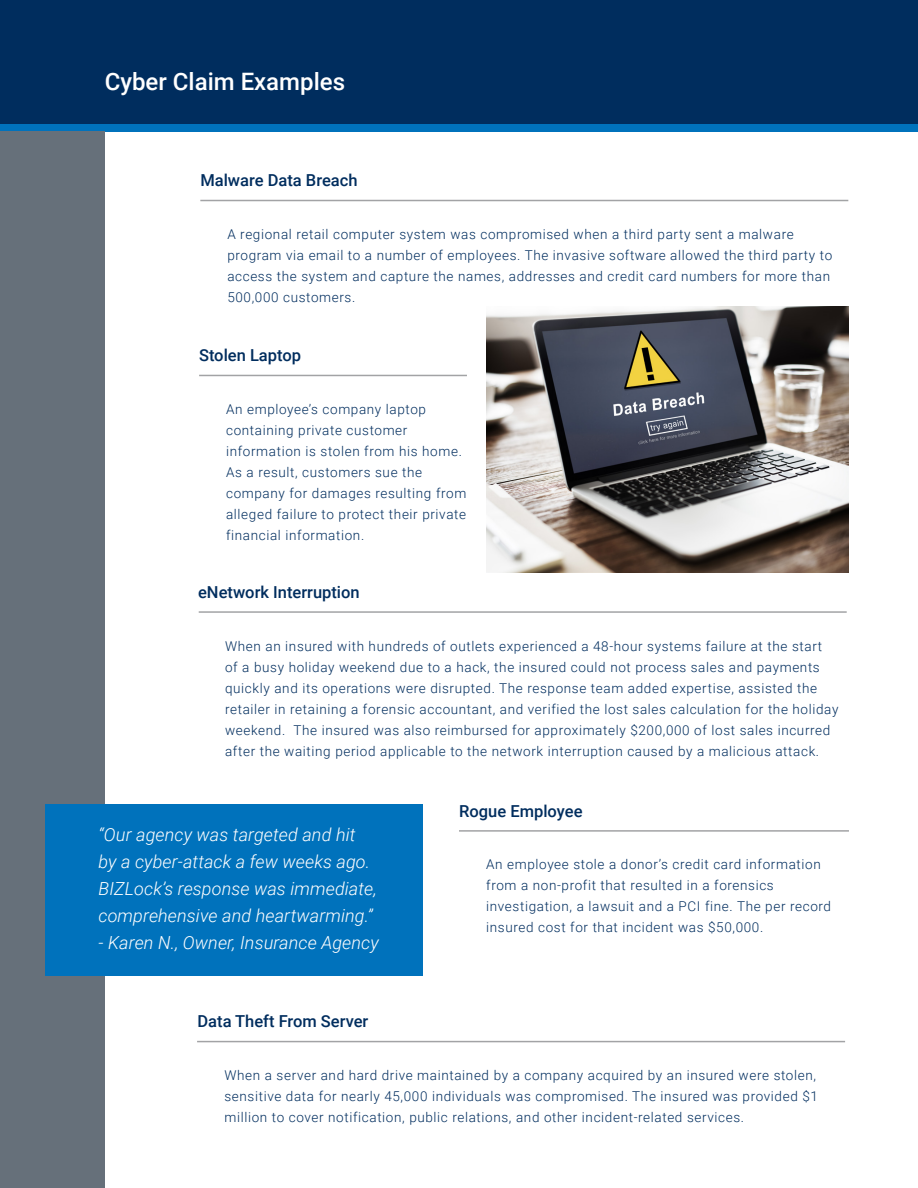
<style>
.page{position:relative;width:918px;height:1188px;background:#fff}
.page>*{position:absolute;margin:0;border:0;box-sizing:border-box;transform-origin:0 0}
.Headline{font:500 24px "Roboto";color:#fff}
.BIZLock_Body{font:italic 300 18px/27px "Roboto";letter-spacing:.005em;color:#fff}
.BIZLock_Subhead_L2{font:500 16.5px "Roboto";color:#002d5e}
.BIZLock_Body-2{font:300 13.5px/21px "Roboto";letter-spacing:.045em;color:#002d5e}
</style>
<div class="page">
<div style="left:0;top:0;width:918px;height:126px;background:#002d5e"></div>
<div style="left:0;top:124px;width:918px;height:8px;background:#0072bc"></div>
<div style="left:0;top:132px;width:105px;height:1056px;background:#66707a"></div>
<hr style="left:200px;top:200px;width:648px;height:1px;background:#a2a3a5">
<img style="left:486px;top:306px;width:362px;height:267px">
<hr style="left:199px;top:375px;width:268px;height:1px;background:#a2a3a5">
<hr style="left:459px;top:830px;width:390px;height:2px;background:#a2a3a5">
<hr style="left:197px;top:1041px;width:648px;height:1px;background:#a2a3a5">
<hr style="left:199px;top:611px;width:648px;height:2px;background:#a2a3a5">
<div style="left:46px;top:804px;width:377px;height:172px;background:#0072bc"></div>
<p class="Headline" style="left:105px;top:64px;width:242px">Cyber Claim Examples</p>
<p class="BIZLock_Subhead_L2" style="left:200px;top:169px;width:159px">Malware Data Breach</p>
<p class="BIZLock_Body-2" style="left:227px;top:223px;width:606px">A regional retail computer system was compromised when a third party sent a malware program via email to a number of employees. The invasive software allowed the third party to access the system and capture the names, addresses and credit card numbers for more than 500,000 customers.</p>
<p class="BIZLock_Subhead_L2" style="left:199px;top:344px;width:104px">Stolen Laptop</p>
<p class="BIZLock_Body-2" style="left:226px;top:398px;width:242px">An employee’s company laptop containing private customer information is stolen from his home.<br>As a result, customers sue the company for damages resulting from alleged failure to protect their private financial information.</p>
<p class="BIZLock_Subhead_L2" style="left:198px;top:580px;width:163px">eNetwork Interruption</p>
<p class="BIZLock_Body-2" style="left:225px;top:635px;width:615px">When an insured with hundreds of outlets experienced a 48-hour systems failure at the start<br>of a busy holiday weekend due to a hack, the insured could not process sales and payments quickly and its operations were disrupted. The response team added expertise, assisted the retailer in retaining a forensic accountant, and verified the lost sales calculation for the holiday weekend. The insured was also reimbursed for approximately $200,000 of lost sales incurred after the waiting period applicable to the network interruption caused by a malicious attack.</p>
<p class="BIZLock_Body" style="left:99px;top:821px;width:280px">“Our agency was targeted and hit by a cyber-attack a few weeks ago.<br>BIZLock’s response was immediate, comprehensive and heartwarming.”</p>
<p class="BIZLock_Body" style="left:99px;top:929px;width:282px">- Karen N., Owner, Insurance Agency</p>
<p class="BIZLock_Subhead_L2" style="left:198px;top:1010px;width:172px">Data Theft From Server</p>
<p class="BIZLock_Subhead_L2" style="left:459px;top:799px;width:125px">Rogue Employee</p>
<p class="BIZLock_Body-2" style="left:486px;top:854px;width:346px">An employee stole a donor’s credit card information from a non‐profit that resulted in a forensics investigation, a lawsuit and a PCI fine. The per record insured cost for that incident was $50,000.</p>
<p class="BIZLock_Body-2" style="left:225px;top:1064px;width:595px">When a server and hard drive maintained by a company acquired by an insured were stolen, sensitive data for nearly 45,000 individuals was compromised. The insured was provided $1 million to cover notification, public relations, and other incident-related services.</p>
</div>
